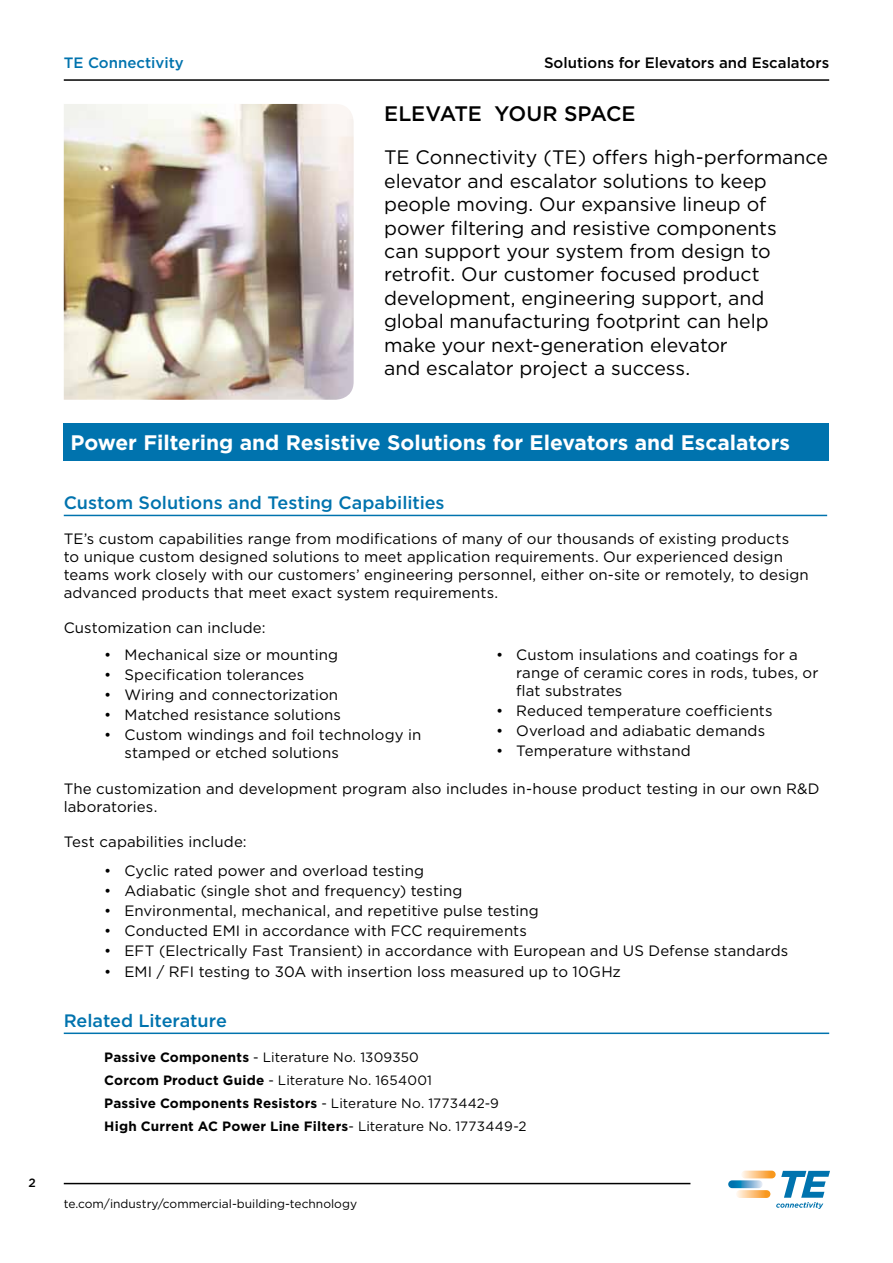
<style>
.page{position:relative;width:893px;height:1263px;background:#fff}
.page>*{position:absolute;margin:0;border:0;box-sizing:border-box;transform-origin:0 0}
.t1{font:700 21px "Gotham";color:#fff}
.t2{font:500 21px "Gotham";letter-spacing:-.005em;color:#000}
.t3{font:19.5px/23.4px "Gotham";letter-spacing:-.005em;color:#000}
.t4{font:500 18px "Gotham";color:#0073ae}
.t5{font:15px/18px "Gotham";letter-spacing:.005em;color:#000}
.t6{font:500 15px "Gotham";color:#000}
.t7{font:500 15px "Gotham";color:#0073ae}
.t8{font:700 13.5px/23px "Gotham";letter-spacing:.015em;color:#000}
.t9{font:12px "Gotham";color:#000}
.t10{font:500 12px "Gotham";color:#000}
.s1{font-weight:400}
</style>
<div class="page">
<svg style="left:741px;top:1170px;width:35px;height:8px"></svg>
<svg style="left:736px;top:1190px;width:34px;height:8px"></svg>
<svg style="left:728px;top:1180px;width:35px;height:8px"></svg>
<svg style="left:776px;top:1171px;width:54px;height:38px"></svg>
<hr style="left:64px;top:1183px;width:626px;height:1px;background:#000">
<hr style="left:64px;top:79px;width:765px;height:2px;background:#000">
<hr style="left:64px;top:1032px;width:765px;height:2px;background:#0073ae">
<hr style="left:64px;top:515px;width:763px;height:1px;background:#0073ae">
<div style="left:64px;top:423px;width:765px;height:38px;background:#0073ae"></div>
<img style="left:64px;top:104px;width:290px;height:296px">
<p class="t10" style="left:28px;top:1175px;width:9px">2</p>
<p class="t7" style="left:64px;top:53px;width:122px">TE Connectivity</p>
<p class="t6" style="left:544px;top:53px;width:287px">Solutions for Elevators and Escalators</p>
<h1 class="t2" style="left:384px;top:100px;width:253px">ELEVATE YOUR SPACE</h1>
<p class="t3" style="left:384px;top:145px;width:445px">TE Connectivity (TE) offers high-performance elevator and escalator solutions to keep people moving. Our expansive lineup of power filtering and resistive components<br>can support your system from design to retrofit. Our customer focused product development, engineering support, and global manufacturing footprint can help<br>make your next-generation elevator<br>and escalator project a success.</p>
<h1 class="t1" style="left:71px;top:429px;width:721px">Power Filtering and Resistive Solutions for Elevators and Escalators</h1>
<p class="t4" style="left:64px;top:491px;width:382px">Custom Solutions and Testing Capabilities</p>
<p class="t5" style="left:64px;top:530px;width:747px">TE’s custom capabilities range from modifications of many of our thousands of existing products<br>to unique custom designed solutions to meet application requirements. Our experienced design teams work closely with our customers’ engineering personnel, either on-site or remotely, to design advanced products that meet exact system requirements.</p>
<p class="t5" style="left:64px;top:619px;width:203px">Customization can include:</p>
<p class="t5" style="left:104px;top:645px;width:235px">• Mechanical size or mounting</p>
<p class="t5" style="left:104px;top:665px;width:202px">• Specification tolerances</p>
<p class="t5" style="left:104px;top:685px;width:235px">• Wiring and connectorization</p>
<p class="t5" style="left:104px;top:706px;width:238px">• Matched resistance solutions</p>
<p class="t5" style="left:125px;top:726px;width:298px;text-indent:-20px">• Custom windings and foil technology in stamped or etched solutions</p>
<p class="t5" style="left:516px;top:645px;width:304px;text-indent:-20px">• Custom insulations and coatings for a range of ceramic cores in rods, tubes, or flat substrates</p>
<p class="t5" style="left:496px;top:701px;width:278px">• Reduced temperature coefficients</p>
<p class="t5" style="left:496px;top:721px;width:271px">• Overload and adiabatic demands</p>
<p class="t5" style="left:496px;top:742px;width:196px">• Temperature withstand</p>
<p class="t5" style="left:64px;top:780px;width:757px">The customization and development program also includes in-house product testing in our own R&amp;D laboratories.</p>
<p class="t5" style="left:64px;top:833px;width:184px">Test capabilities include:</p>
<p class="t5" style="left:104px;top:861px;width:321px">• Cyclic rated power and overload testing</p>
<p class="t5" style="left:104px;top:881px;width:360px">• Adiabatic (single shot and frequency) testing</p>
<p class="t5" style="left:104px;top:901px;width:436px">• Environmental, mechanical, and repetitive pulse testing</p>
<p class="t5" style="left:104px;top:922px;width:424px">• Conducted EMI in accordance with FCC requirements</p>
<p class="t5" style="left:104px;top:942px;width:686px">• EFT (Electrically Fast Transient) in accordance with European and US Defense standards</p>
<p class="t5" style="left:104px;top:962px;width:518px">• EMI / RFI testing to 30A with insertion loss measured up to 10GHz</p>
<p class="t4" style="left:64px;top:1009px;width:165px">Related Literature</p>
<p class="t8" style="left:104px;top:1046px;width:424px">Passive Components <span class="s1">- Literature No. 1309350<br></span>Corcom Product Guide <span class="s1">- Literature No. 1654001<br></span>Passive Components Resistors <span class="s1">- Literature No. 1773442-9<br></span>High Current AC Power Line Filters<span class="s1">- Literature No. 1773449-2</span></p>
<p class="t9" style="left:64px;top:1196px;width:295px">te.com/industry/commercial-building-technology</p>
</div>
